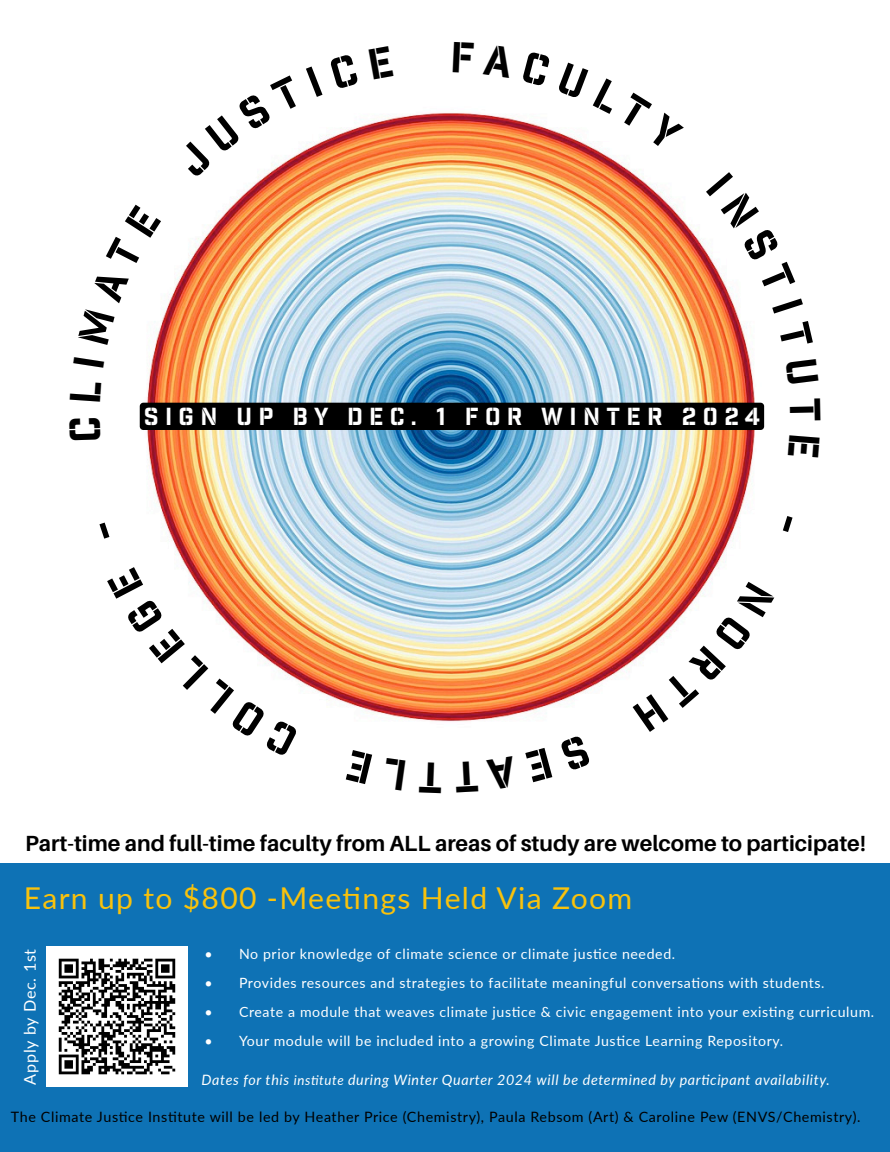
<style>
.page{position:relative;width:890px;height:1152px;background:#fff}
.page>*{position:absolute;margin:0;border:0;box-sizing:border-box;transform-origin:0 0}
.t1{font:30px "Lato";letter-spacing:.045em;color:#f9c20c}
.t2{font:24px "Industry Inc Stencil";letter-spacing:.265em;color:#fff}
.t3{font:700 22px "Aileron";color:#000}
.t4{font:16px "Lato";letter-spacing:.045em;color:#fff}
.t5{font:14.4px "Lato";letter-spacing:.045em;color:#000}
.t6{font:italic 14.4px "Lato";letter-spacing:.045em;color:#fff}
.t7{font:14px "Lato";letter-spacing:.045em;color:#fff}
.s1{font-size:13.2px}
</style>
<div class="page">
<img style="left:139px;top:113px;width:616px;height:609px">
<div style="left:0;top:863px;width:890px;height:289px;background:#0e72b5"></div>
<div style="left:629px;top:688px;width:200px;height:60px;background:#fff"></div>
<div style="left:140px;top:403px;width:624px;height:27px;background:#000;border-radius:4px"></div>
<img style="left:47px;top:946px;width:140px;height:141px">
<svg style="left:139px;top:205px;width:22px;height:98px"></svg>
<svg style="left:175px;top:113px;width:147px;height:65px"></svg>
<svg style="left:557px;top:113px;width:127px;height:39px"></svg>
<svg style="left:706px;top:172px;width:49px;height:142px"></svg>
<svg style="left:633px;top:582px;width:122px;height:106px"></svg>
<svg style="left:139px;top:567px;width:159px;height:155px"></svg>
<h2 class="t2" style="left:144px;top:402px;width:618px">SIGN UP BY DEC. 1 FOR WINTER 2024</h2>
<h3 class="t3" style="left:25px;top:831px;width:842px">Part-time and full-time faculty from ALL areas of study are welcome to participate!</h3>
<h1 class="t1" style="left:24px;top:877px;width:610px">Earn up to $800 -Meetings Held Via Zoom</h1>
<p class="t4" style="left:18px;top:1085px;width:137px;rotate:-90deg">Apply by Dec. 1st</p>
<p class="t7" style="left:204px;top:943px;width:472px">• No prior knowledge of climate science or climate justice needed.</p>
<p class="t7" style="left:204px;top:973px;width:622px">• Provides resources and strategies to facilitate meaningful conversations with students.</p>
<p class="t7" style="left:204px;top:1002px;width:671px">• Create a module that weaves climate justice &amp; civic engagement into your existing curriculum.</p>
<p class="t7" style="left:204px;top:1031px;width:580px">• Your module will be included into a growing Climate Justice Learning Repository.</p>
<p class="t6" style="left:202px;top:1070px;width:630px">Dates for this <span class="s1">institute</span> during Winter Quarter 2024 will be determined by participant availability.</p>
<p class="t5" style="left:11px;top:1106px;width:851px">The Climate Justice Institute will be led by Heather Price (Chemistry), Paula Rebsom (Art) &amp; Caroline Pew (ENVS/Chemistry).</p>
</div>
